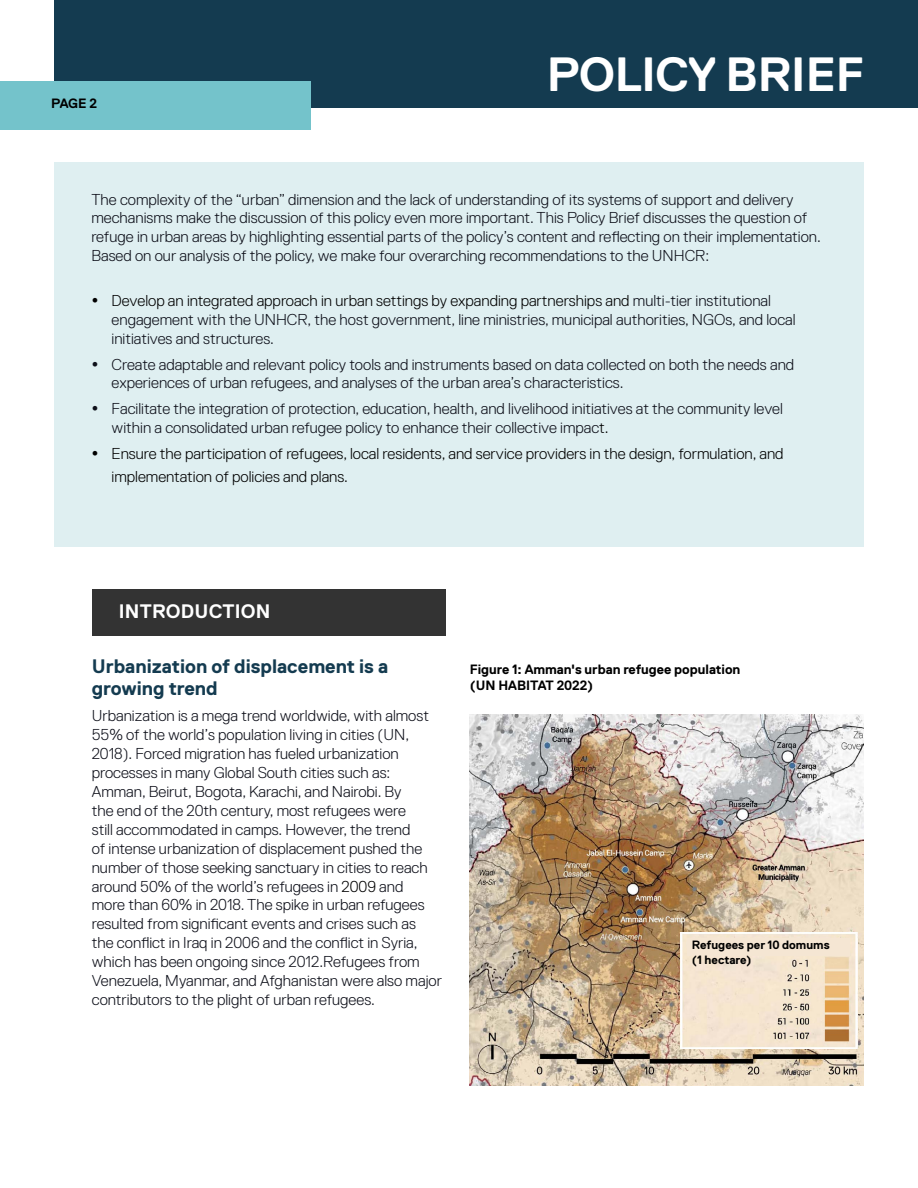
<style>
.page{position:relative;width:918px;height:1188px;background:#fff}
.page>*{position:absolute;margin:0;border:0;box-sizing:border-box;transform-origin:0 0}
.t1{font:700 48px "Replica Std";letter-spacing:-.01em;color:#fff}
.t2{font:700 19.5px/22px "Replica Std";color:#143b50}
.t3{font:700 19.5px "Replica Std";letter-spacing:.01em;color:#fff}
.t4{font:300 15.75px/18.9px "Replica Std";color:#0e101a}
.t5{font:300 15.75px/23.4px "Replica Std";color:#000}
.t6{font:700 13.5px/16.2px "Replica Std";color:#000}
.t7{font:700 12px/14.4px "Replica Std";color:#000}
.s1{color:#000}
</style>
<div class="page">
<div style="left:54px;top:162px;width:810px;height:384px;background:#dfeff1"></div>
<div style="left:54px;top:0;width:864px;height:108px;background:#143b50"></div>
<div style="left:0;top:81px;width:310px;height:49px;background:#74c3cb"></div>
<div style="left:92px;top:589px;width:354px;height:46px;background:#333"></div>
<img style="left:470px;top:714px;width:394px;height:372px">
<img style="left:680px;top:932px;width:178px;height:117px">
<div style="left:687px;top:939px;width:162px;height:17px;background:#f5e6d3"></div>
<p class="t6" style="left:51px;top:96px;width:48px">PAGE 2</p>
<h1 class="t1" style="left:547px;top:48px;width:319px">POLICY BRIEF</h1>
<p class="t4" style="left:91px;top:190px;width:731px">The complexity of the “urban” dimension and the lack of understanding of its systems of support and delivery mechanisms make the discussion of this policy even more important. This Policy Brief discusses the question of refuge in urban areas by highlighting essential parts of the policy’s content and reflecting on their implementation.<br>Based on our analysis of the policy, we make four overarching recommendations to the UNHCR:</p>
<p class="t4" style="left:112px;top:291px;width:686px"><span class="s1">Develop an integrated approach in urban settings by expanding partnerships and</span> multi-tier institutional engagement with the UNHCR, the host government, line ministries, municipal authorities, NGOs, and local initiatives and structures.</p>
<p class="t4" style="left:112px;top:355px;width:684px">Create adaptable and relevant policy tools and instruments based on data collected on both the needs and experiences of urban refugees, and analyses of the urban area’s characteristics.</p>
<p class="t4" style="left:112px;top:399px;width:673px">Facilitate the integration of protection, education, health, and livelihood initiatives at the community level within a consolidated urban refugee policy to enhance their collective impac<span class="s1">t.</span></p>
<p class="t5" style="left:112px;top:442px;width:673px">Ensure the participation of refugees, local residents, and service providers in the design, formulation, and implementation of policies and plans.</p>
<p class="t3" style="left:119px;top:600px;width:153px">INTRODUCTION</p>
<p class="t2" style="left:92px;top:656px;width:298px">Urbanization of displacement is a growing trend</p>
<p class="t4" style="left:92px;top:707px;width:352px">Urbanization is a mega trend worldwide, with almost 55% of the world’s population living in cities (UN, 2018). Forced migration has fueled urbanization processes in many Global South cities such as:<br>Amman, Beirut, Bogota, Karachi, and Nairobi. By<br>the end of the 20th century, most refugees were<br>still accommodated in camps. However, the trend<br>of intense urbanization of displacement pushed the number of those seeking sanctuary in cities to reach around 50% of the world’s refugees in <span class="s1">2009</span> and<br>more than 60% in 2018. The spike in urban refugees resulted from significant events and crises such as<br>the conflict in Iraq in 2006 and the conflict in Syria, which has been ongoing since 2012.Refugees from Venezuela, Myanmar, and Afghanistan were also major contributors to the plight of urban refugees.</p>
<p class="t6" style="left:470px;top:661px;width:272px">Figure 1: Amman's urban refugee population (UN HABITAT 2022)</p>
<p class="t7" style="left:692px;top:938px;width:139px">Refugees per 10 domums (1 hectare)</p>
</div>
